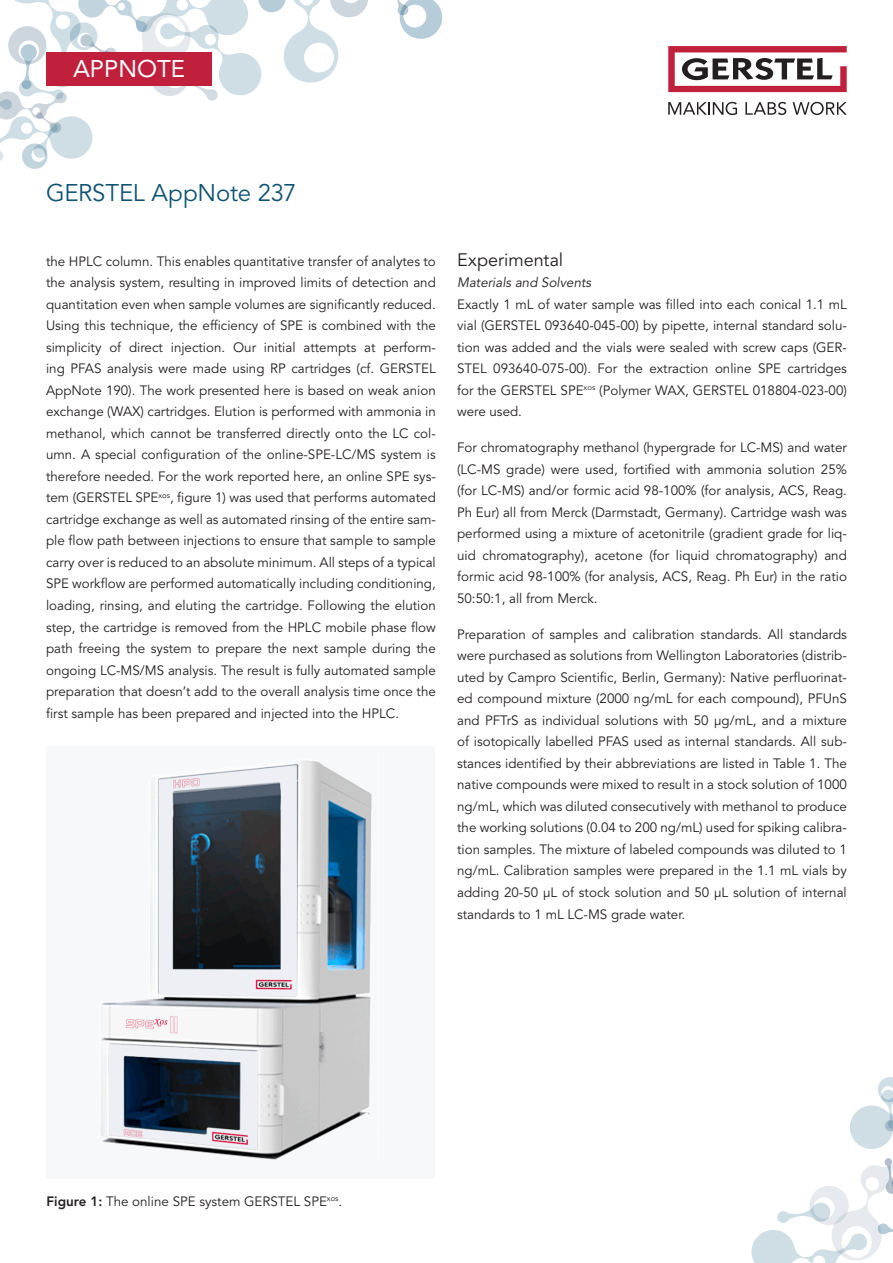
<style>
.page{position:relative;width:893px;height:1263px;background:#fff}
.page>*{position:absolute;margin:0;border:0;box-sizing:border-box;transform-origin:0 0}
.Authors{font:24px "Avenir LT Pro";letter-spacing:-.01em;color:#0f5374}
.t1{font:24px "Avenir LT Pro";color:#fff}
.t2{font:18px "Avenir LT Pro";color:#231f20}
.t3{font:13.5px/21.6px "Avenir LT Pro";color:#231f20;text-align:justify}
.t4{font:italic 13.5px "Avenir LT Pro";color:#231f20}
.s1{font-weight:800}
</style>
<div class="page">
<svg style="left:0;top:0;width:368px;height:169px"></svg>
<svg style="left:397px;top:0;width:46px;height:39px"></svg>
<svg style="left:751px;top:1077px;width:142px;height:186px"></svg>
<div style="left:46px;top:52px;width:166px;height:34px;background:#c0203b"></div>
<div style="left:47px;top:746px;width:388px;height:433px;background:#f6f8fa"></div>
<img style="left:101px;top:761px;width:271px;height:399px">
<svg style="left:668px;top:102px;width:69px;height:13px"></svg>
<svg style="left:745px;top:102px;width:41px;height:13px"></svg>
<svg style="left:793px;top:102px;width:54px;height:13px"></svg>
<svg style="left:668px;top:46px;width:179px;height:46px"></svg>
<h1 class="t1" style="left:73px;top:54px;width:114px">APPNOTE</h1>
<p class="Authors" style="left:46px;top:178px;width:252px">GERSTEL AppNote 237</p>
<p class="t3" style="left:46px;top:250px;width:391px">the HPLC column. This enables quantitative transfer of analytes to the analysis system, resulting in improved limits of detection and quantitation even when sample volumes are significantly reduced.<br>Using this technique, the efficiency of SPE is combined with the simplicity of direct injection. Our initial attempts at perform&shy;ing PFAS analysis were made using RP cartridges (cf. GERSTEL AppNote 190). The work presented here is based on weak anion exchange (WAX) cartridges. Elution is performed with ammonia in methanol, which cannot be transferred directly onto the LC col&shy;umn. A special configuration of the online-SPE-LC/MS system is therefore needed. For the work reported here, an online SPE sys&shy;tem (GERSTEL SPE<sup>xos</sup>, figure 1) was used that performs automated cartridge exchange as well as automated rinsing of the entire sam&shy;ple flow path between injections to ensure that sample to sample carry over is reduced to an absolute minimum. All steps of a typical SPE workflow are performed automatically including conditioning, loading, rinsing, and eluting the cartridge. Following the elution step, the cartridge is removed from the HPLC mobile phase flow path freeing the system to prepare the next sample during the ongoing LC-MS/MS analysis. The result is fully automated sample preparation that doesn’t add to the overall analysis time once the first sample has been prepared and injected into the HPLC.</p>
<p class="t2" style="left:457px;top:249px;width:108px">Experimental</p>
<p class="t4" style="left:457px;top:274px;width:136px">Materials and Solvents</p>
<p class="t3" style="left:457px;top:293px;width:391px">Exactly 1 mL of water sample was filled into each conical 1.1 mL vial (GERSTEL 093640-045-00) by pipette, internal standard solu&shy;tion was added and the vials were sealed with screw caps (GER-STEL 093640-075-00). For the extraction online SPE cartridges for the GERSTEL SPE<sup>xos</sup> (Polymer WAX, GERSTEL 018804-023-00) were used.</p>
<p class="t3" style="left:457px;top:437px;width:391px">For chromatography methanol (hypergrade for LC-MS) and water (LC-MS grade) were used, fortified with ammonia solution 25% (for LC-MS) and/or formic acid 98-100% (for analysis, ACS, Reag.<br>Ph Eur) all from Merck (Darmstadt, Germany). Cartridge wash was performed using a mixture of acetonitrile (gradient grade for liq&shy;uid chromatography), acetone (for liquid chromatography) and formic acid 98-100% (for analysis, ACS, Reag. Ph Eur) in the ratio 50:50:1, all from Merck.</p>
<p class="t3" style="left:457px;top:623px;width:391px">Preparation of samples and calibration standards. All standards were purchased as solutions from Wellington Laboratories (distrib&shy;uted by Campro Scientific, Berlin, Germany): Native perfluorinat&shy;ed compound mixture (2000 ng/mL for each compound), PFUnS and PFTrS as individual solutions with 50 µg/mL, and a mixture of isotopically labelled PFAS used as internal standards. All sub&shy;stances identified by their abbreviations are listed in Table 1. The native compounds were mixed to result in a stock solution of 1000 ng/mL, which was diluted consecutively with methanol to produce the working solutions (0.04 to 200 ng/mL) used for spiking calibra&shy;tion samples. The mixture of labeled compounds was diluted to 1 ng/mL. Calibration samples were prepared in the 1.1 mL vials by adding 20-50 µL of stock solution and 50 µL solution of internal standards to 1 mL LC-MS grade water.</p>
<p class="t3" style="left:47px;top:1190px;width:297px"><span class="s1">Figure 1:</span> The online SPE system GERSTEL SPE<sup>xos</sup>.</p>
</div>
